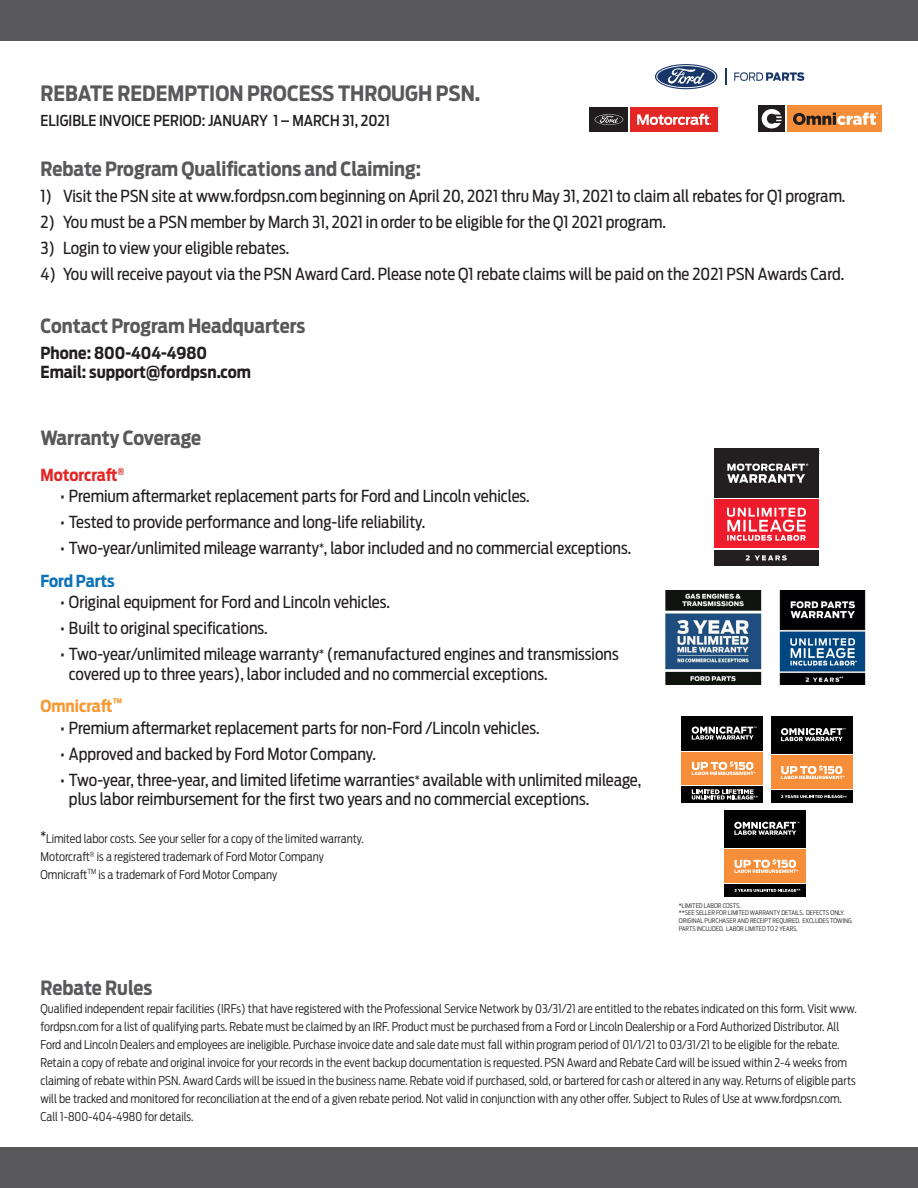
<style>
.page{position:relative;width:918px;height:1188px;background:#fff}
.page>*{position:absolute;margin:0;border:0;box-sizing:border-box;transform-origin:0 0}
.t1{font:700 21px "Ford Antenna Cond";color:#59595b}
.t2{font:700 19.5px "Ford Antenna Cond";color:#59595b}
.t3{font:16.5px/19.5px "Ford Antenna Cond";color:#231f20}
.t4{font:700 16.5px "Ford Antenna Cond";color:#231f20}
.t5{font:700 16.5px "Ford Antenna Cond";color:#e22725}
.t6{font:700 16.5px "Ford Antenna Cond";color:#f79833}
.t7{font:700 16.5px "Ford Antenna Cond";color:#0b72ba}
.t8{font:500 15px "Ford Antenna Cond";color:#231f20}
.t9{font:500 13.95px "Ford Antenna";color:#040503}
.t10{font:300 12px/18px "Ford Antenna Cond";color:#231f20}
.t11{font:300 7.05px "Ford Antenna Cond";color:#231f20}
.t12{font:300 6.3px/7.6px "Ford Antenna Cond";color:#231f20}
.t13{font:4.5px/5.2px "Ford Antenna Cond";letter-spacing:.015em;color:#57585a}
.t14{font:4.5px "Ford Antenna Cond";color:#fff}
.t15{font:900 3.15px "Ford Antenna";color:#fff}
</style>
<div class="page">
<div style="left:725px;top:884px;width:81px;height:13px;background:#020202"></div>
<div style="left:725px;top:849px;width:81px;height:34px;background:#f68d38"></div>
<div style="left:725px;top:810px;width:81px;height:38px;background:#020202"></div>
<svg style="left:734px;top:859px;width:62px;height:14px"></svg>
<svg style="left:734px;top:889px;width:62px;height:3px"></svg>
<svg style="left:734px;top:822px;width:65px;height:13px"></svg>
<div style="left:682px;top:786px;width:81px;height:17px;background:#020202"></div>
<div style="left:682px;top:752px;width:81px;height:33px;background:#f68d38"></div>
<div style="left:682px;top:716px;width:81px;height:35px;background:#020202"></div>
<svg style="left:692px;top:761px;width:62px;height:14px"></svg>
<svg style="left:692px;top:789px;width:62px;height:11px"></svg>
<svg style="left:692px;top:727px;width:65px;height:13px"></svg>
<div style="left:771px;top:790px;width:82px;height:13px;background:#020202"></div>
<div style="left:771px;top:755px;width:82px;height:34px;background:#f68d38"></div>
<div style="left:771px;top:716px;width:82px;height:38px;background:#020202"></div>
<svg style="left:781px;top:765px;width:62px;height:14px"></svg>
<svg style="left:781px;top:795px;width:62px;height:3px"></svg>
<svg style="left:781px;top:728px;width:65px;height:13px"></svg>
<img style="left:664px;top:590px;width:98px;height:95px">
<img style="left:779px;top:590px;width:87px;height:95px">
<div style="left:714px;top:550px;width:104px;height:16px;background:#231f20"></div>
<svg style="left:746px;top:555px;width:41px;height:5px"></svg>
<div style="left:714px;top:500px;width:104px;height:48px;background:#ee1b2c"></div>
<svg style="left:727px;top:508px;width:79px;height:33px"></svg>
<div style="left:714px;top:449px;width:104px;height:49px;background:#231f20"></div>
<svg style="left:727px;top:464px;width:81px;height:19px"></svg>
<div style="left:0;top:0;width:918px;height:40px;background:#59595b"></div>
<div style="left:0;top:1148px;width:918px;height:40px;background:#59595b"></div>
<div style="left:590px;top:107px;width:38px;height:25px;background:#211d1e"></div>
<div style="left:630px;top:107px;width:87px;height:25px;background:#e22725"></div>
<svg style="left:637px;top:114px;width:74px;height:11px"></svg>
<svg style="left:595px;top:114px;width:28px;height:11px"></svg>
<div style="left:759px;top:106px;width:26px;height:26px;background:#211d1e"></div>
<div style="left:788px;top:106px;width:94px;height:26px;background:#f68d39"></div>
<svg style="left:793px;top:112px;width:85px;height:13px"></svg>
<svg style="left:762px;top:109px;width:20px;height:19px"></svg>
<svg style="left:725px;top:68px;width:2px;height:17px"></svg>
<svg style="left:734px;top:72px;width:70px;height:9px"></svg>
<svg style="left:655px;top:64px;width:62px;height:25px"></svg>
<svg style="left:656px;top:65px;width:60px;height:23px"></svg>
<p class="t1" style="left:40px;top:74px;width:441px">REBATE REDEMPTION PROCESS THROUGH PSN.</p>
<p class="t8" style="left:40px;top:108px;width:351px">ELIGIBLE INVOICE PERIOD: JANUARY 1 – MARCH 31, 2021</p>
<p class="t2" style="left:40px;top:152px;width:382px">Rebate Program Qualifications and Claiming:</p>
<p class="t3" style="left:40px;top:184px;width:807px">1) Visit the PSN site at www.fordpsn.com beginning on April 20, 2021 thru May 31, 2021 to claim all rebates for Q1 program.</p>
<p class="t3" style="left:40px;top:210px;width:627px">2) You must be a PSN member by March 31, 2021 in order to be eligible for the Q1 2021 program.</p>
<p class="t3" style="left:40px;top:236px;width:250px">3) Login to view your eligible rebates.</p>
<p class="t3" style="left:40px;top:262px;width:805px">4) You will receive payout via the PSN Award Card. Please note Q1 rebate claims will be paid on the 2021 PSN Awards Card.</p>
<p class="t2" style="left:40px;top:309px;width:266px">Contact Program Headquarters</p>
<p class="t4" style="left:40px;top:338px;width:168px">Phone: 800-404-4980</p>
<p class="t4" style="left:40px;top:357px;width:212px">Email: support@fordpsn.com</p>
<p class="t2" style="left:40px;top:421px;width:162px">Warranty Coverage</p>
<p class="t5" style="left:40px;top:460px;width:85px">Motorcraft<sup>®</sup></p>
<p class="t3" style="left:60px;top:484px;width:471px">• Premium aftermarket replacement parts for Ford and Lincoln vehicles.</p>
<p class="t3" style="left:60px;top:510px;width:367px">• Tested to provide performance and long-life reliability.</p>
<p class="t3" style="left:60px;top:536px;width:573px">• Two-year/unlimited mileage warranty<sup>*</sup>, labor included and no commercial exceptions.</p>
<p class="t7" style="left:40px;top:566px;width:76px">Ford Parts</p>
<p class="t3" style="left:60px;top:590px;width:332px">• Original equipment for Ford and Lincoln vehicles.</p>
<p class="t3" style="left:60px;top:616px;width:209px">• Built to original specifications.</p>
<p class="t3" style="left:69px;top:642px;width:551px;text-indent:-9px">• Two-year/unlimited mileage warranty<sup>*</sup> (remanufactured engines and transmissions covered up to three years), labor included and no commercial exceptions.</p>
<p class="t6" style="left:40px;top:692px;width:83px">Omnicraft<sup>™</sup></p>
<p class="t3" style="left:60px;top:716px;width:481px">• Premium aftermarket replacement parts for non-Ford /Lincoln vehicles.</p>
<p class="t3" style="left:60px;top:742px;width:318px">• Approved and backed by Ford Motor Company.</p>
<p class="t3" style="left:69px;top:768px;width:574px;text-indent:-9px">• Two-year, three-year, and limited lifetime warranties<sup>*</sup> available with unlimited mileage, plus labor reimbursement for the first two years and no commercial exceptions.</p>
<p class="t10" style="left:40px;top:828px;width:325px"><sup>*</sup>Limited labor costs. See your seller for a copy of the limited warranty.</p>
<p class="t10" style="left:40px;top:846px;width:285px">Motorcraft<sup>®</sup> is a registered trademark of Ford Motor Company</p>
<p class="t10" style="left:40px;top:864px;width:48px">Omnicraft</p>
<p class="t11" style="left:87px;top:865px;width:10px">TM</p>
<p class="t10" style="left:98px;top:864px;width:180px">is a trademark of Ford Motor Company</p>
<p class="t9" style="left:819px;top:442px;width:10px">*</p>
<p class="t14" style="left:754px;top:770px;width:4px">*</p>
<p class="t14" style="left:754px;top:793px;width:6px">**</p>
<p class="t14" style="left:796px;top:867px;width:4px">*</p>
<p class="t14" style="left:796px;top:887px;width:6px">**</p>
<p class="t15" style="left:839px;top:675px;width:5px">**</p>
<p class="t15" style="left:855px;top:659px;width:3px">*</p>
<p class="t14" style="left:843px;top:774px;width:4px">*</p>
<p class="t14" style="left:843px;top:793px;width:6px">**</p>
<p class="t12" style="left:679px;top:901px;width:63px">*LIMITED LABOR COSTS.</p>
<p class="t12" style="left:679px;top:908px;width:175px">**SEE SELLER FOR LIMITED WARRANTY DETAILS. DEFECTS ONLY.<br>ORIGINAL PURCHASER AND RECEIPT REQUIRED. EXCLUDES TOWING.<br>PARTS INCLUDED. LABOR LIMITED TO 2 YEARS.</p>
<p class="t13" style="left:724px;top:908px;width:83px">warranty details. Omnicraft<sup>™</sup> is a trademark of Ford Motor Company.</p>
<p class="t2" style="left:40px;top:971px;width:113px">Rebate Rules</p>
<p class="t10" style="left:40px;top:999px;width:818px">Qualified independent repair facilities (IRFs) that have registered with the Professional Service Network by 03/31/21 are entitled to the rebates indicated on this form. Visit www. fordpsn.com for a list of qualifying parts. Rebate must be claimed by an IRF. Product must be purchased from a Ford or Lincoln Dealership or a Ford Authorized Distributor. All Ford and Lincoln Dealers and employees are ineligible. Purchase invoice date and sale date must fall within program period of 01/1/21 to 03/31/21 to be eligible for the rebate.<br>Retain a copy of rebate and original invoice for your records in the event backup documentation is requested. PSN Award and Rebate Card will be issued within 2-4 weeks from claiming of rebate within PSN. Award Cards will be issued in the business name. Rebate void if purchased, sold, or bartered for cash or altered in any way. Returns of eligible parts will be tracked and monitored for reconciliation at the end of a given rebate period. Not valid in conjunction with any other offer. Subject to Rules of Use at www.fordpsn.com.<br>Call 1-800-404-4980 for details.</p>
</div>
